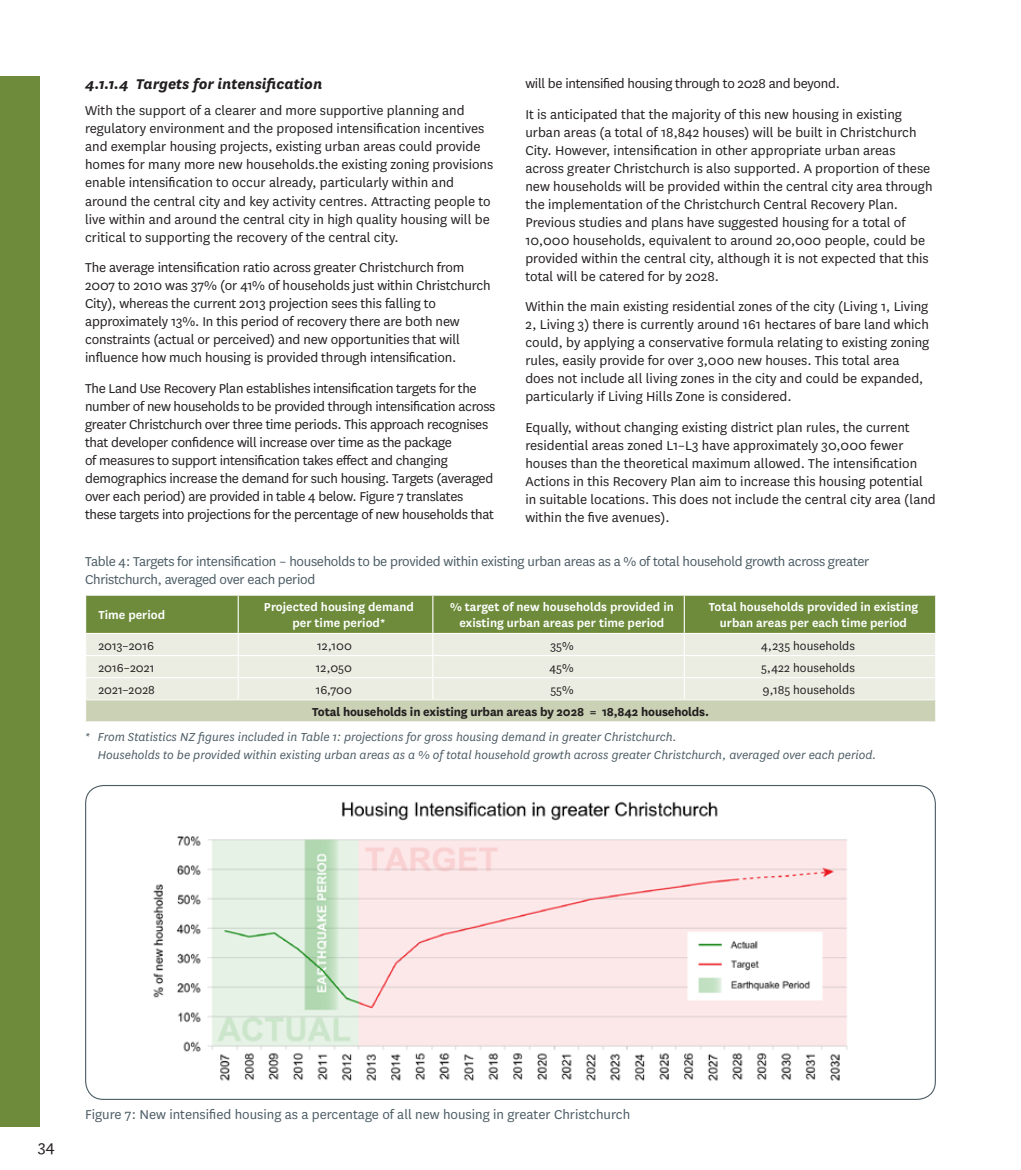
<style>
.page{position:relative;width:1021px;height:1170px;background:#fff}
.page>*{position:absolute;margin:0;border:0;box-sizing:border-box;transform-origin:0 0}
.t1{font:18px "National";color:#231f20}
.t2{font:italic 700 16.5px "National";color:#231f20}
.t3{font:15px/18px "National";color:#231f20}
.t4{font:15px/18px "National";letter-spacing:-.02em;color:#231f20}
.t5{font:15px/18px "National";letter-spacing:-.02em;color:#4c5c65}
.t6{font:15px "National";color:#4c5c65}
.t7{font:italic 13.5px/18px "National";color:#4c5c65}
.t8{font:600 13.5px/16.2px "National";color:#fff;text-align:center}
.t9{font:13.5px "National";color:#231f20}
.t10{font:700 13.5px "National";letter-spacing:-.01em;color:#231f20}
</style>
<div class="page">
<svg style="left:85px;top:595px;width:851px;height:126px;background:#c1ccaa"></svg>
<hr style="left:238px;top:699px;width:195px;height:1px;background:#fff">
<hr style="left:433px;top:699px;width:251px;height:1px;background:#fff">
<hr style="left:684px;top:699px;width:252px;height:1px;background:#fff">
<img style="left:86px;top:786px;width:849px;height:313px">
<div style="left:0;top:77px;width:40px;height:1049px;background:#6d8b3a"></div>
<p class="t2" style="left:85px;top:72px;width:239px">4.1.1.4 Targets for intensification</p>
<p class="t3" style="left:85px;top:101px;width:410px">With the support of a clearer and more supportive planning and regulatory environment and the proposed intensification incentives and exemplar housing projects, existing urban areas could provide homes for many more new households.the existing zoning provisions enable intensification to occur already, particularly within and around the central city and key activity centres. Attracting people to live within and around the central city in high quality housing will be critical to supporting the recovery of the central city.</p>
<p class="t3" style="left:85px;top:258px;width:407px">The average intensification ratio across greater Christchurch from 2007 to 2010 was 37% (or 41% of households just within Christchurch City), whereas the current 2013 projection sees this falling to approximately 13%. In this period of recovery there are both new constraints (actual or perceived) and new opportunities that will influence how much housing is provided through intensification.</p>
<p class="t4" style="left:85px;top:379px;width:412px">The Land Use Recovery Plan establishes intensification targets for the number of new households to be provided through intensification across greater Christchurch over three time periods. This approach recognises that developer confidence will increase over time as the package<br>of measures to support intensification takes effect and changing demographics increase the demand for such housing. Targets (averaged over each period) are provided in table 4 below. Figure 7 translates these targets into projections for the percentage of new households that</p>
<p class="t3" style="left:525px;top:67px;width:378px;line-height:30.8px">will be intensified housing through to 2028 and beyond.<br>It is anticipated that the majority of this new housing in existing</p>
<p class="t3" style="left:525px;top:122px;width:408px">urban areas (a total of 18,842 houses) will be built in Christchurch City. However, intensification in other appropriate urban areas across greater Christchurch is also supported. A proportion of these new households will be provided within the central city area through the implementation of the Christchurch Central Recovery Plan.<br>Previous studies and plans have suggested housing for a total of 10,000 households, equivalent to around 20,000 people, could be provided within the central city, although it is not expected that this total will be catered for by 2028.</p>
<p class="t3" style="left:525px;top:297px;width:405px">Within the main existing residential zones of the city (Living 1, Living 2, Living 3) there is currently around 161 hectares of bare land which could, by applying a conservative formula relating to existing zoning rules, easily provide for over 3,000 new houses. This total area does not include all living zones in the city and could be expanded, particularly if Living Hills Zone is considered.</p>
<p class="t3" style="left:525px;top:418px;width:412px">Equally, without changing existing district plan rules, the current residential areas zoned L1–L3 have approximately 30,000 fewer houses than the theoretical maximum allowed. The intensification Actions in this Recovery Plan aim to increase this housing potential in suitable locations. This does not include the central city area (land within the five avenues).</p>
<p class="t5" style="left:85px;top:552px;width:785px">Table 4: Targets for intensification – households to be provided within existing urban areas as a % of total household growth across greater<br>Christchurch, averaged over each period</p>
<p class="t8" style="left:98px;top:606px;width:68px">Time period</p>
<p class="t8" style="left:264px;top:598px;width:151px">Projected housing demand per time period*</p>
<p class="t8" style="left:450px;top:598px;width:225px">% target of new households provided in existing urban areas per time period</p>
<p class="t8" style="left:708px;top:598px;width:211px">Total households provided in existing urban areas per each time period</p>
<p class="t9" style="left:98px;top:636px;width:57px">2013–2016</p>
<p class="t9" style="left:317px;top:636px;width:36px">12,100</p>
<p class="t9" style="left:550px;top:636px;width:25px">35%</p>
<p class="t9" style="left:761px;top:636px;width:95px">4,235 households</p>
<p class="t9" style="left:98px;top:658px;width:57px">2016–2021</p>
<p class="t9" style="left:316px;top:658px;width:38px">12,050</p>
<p class="t9" style="left:549px;top:658px;width:26px">45%</p>
<p class="t9" style="left:761px;top:658px;width:95px">5,422 households</p>
<p class="t9" style="left:98px;top:680px;width:58px">2021–2028</p>
<p class="t9" style="left:316px;top:680px;width:38px">16,700</p>
<p class="t9" style="left:550px;top:680px;width:25px">55%</p>
<p class="t9" style="left:763px;top:680px;width:93px">9,185 households</p>
<p class="t10" style="left:312px;top:702px;width:398px">Total households in existing urban areas by 2028 = 18,842 households.</p>
<p class="t7" style="left:98px;top:727px;width:780px;text-indent:-13px">* From Statistics NZ figures included in Table 1: projections for gross housing demand in greater Christchurch.<br>Households to be provided within existing urban areas as a % of total household growth across greater Christchurch, averaged over each period.</p>
<p class="t1" style="left:38px;top:1134px;width:18px">34</p>
<p class="t6" style="left:85px;top:1104px;width:546px">Figure 7: New intensified housing as a percentage of all new housing in greater Christchurch</p>
</div>
